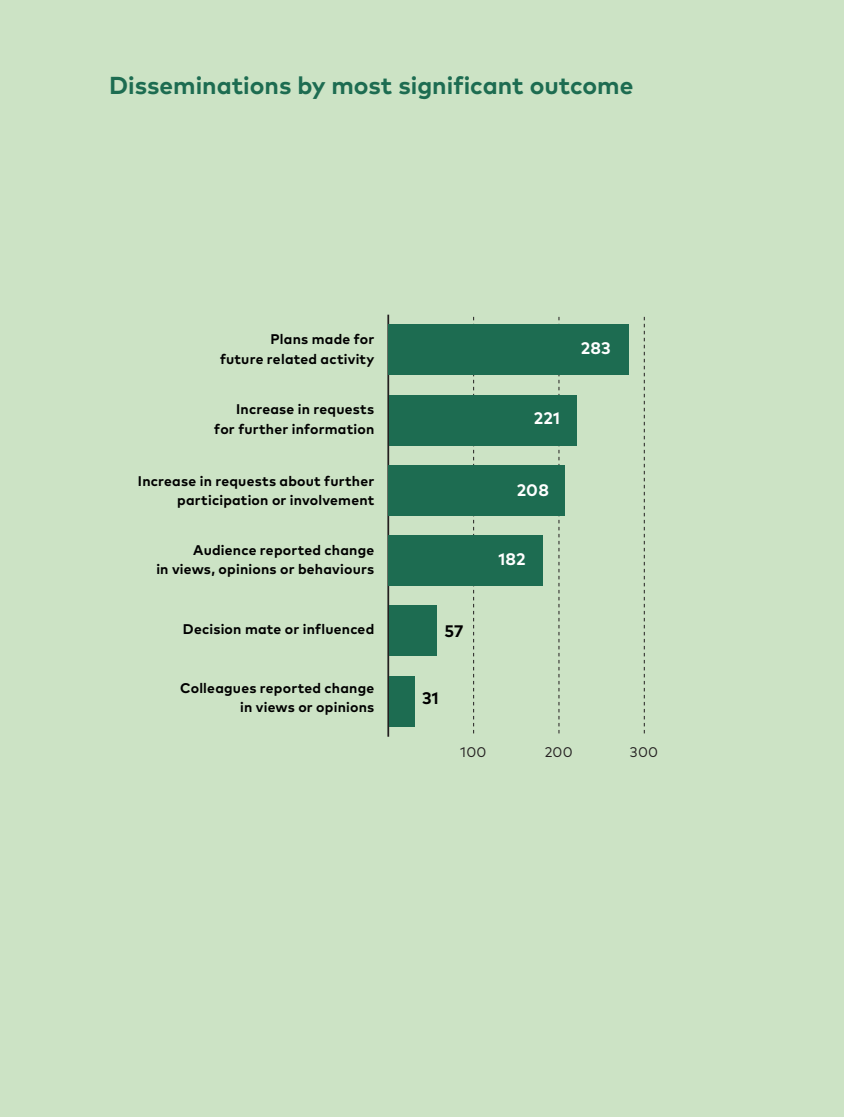
<style>
.page{position:relative;width:844px;height:1117px;background:#fff}
.page>*{position:absolute;margin:0;border:0;box-sizing:border-box;transform-origin:0 0}
.t1{font:700 24.5px "Mark Pro";color:#1d6c51}
.t2{font:700 16.62px "Mark Pro";letter-spacing:.015em;color:#fff}
.t3{font:700 16.62px "Mark Pro";color:#000}
.t4{font:700 14px/19.2px "Mark Pro";letter-spacing:.015em;color:#000;text-align:right}
.t5{font:14px "Mark Pro";letter-spacing:.02em;color:#231f20}
</style>
<div class="page">
<div style="left:0;top:0;width:843px;height:1116px;background:#cce3c5"></div>
<hr style="left:387px;top:314px;width:2px;height:422px;background:#231f20">
<svg style="left:473px;top:317px;width:1px;height:416px"></svg>
<svg style="left:558px;top:317px;width:1px;height:416px"></svg>
<svg style="left:643px;top:317px;width:1px;height:416px"></svg>
<div style="left:388px;top:324px;width:241px;height:51px;background:#1d6c51"></div>
<div style="left:388px;top:395px;width:188px;height:50px;background:#1d6c51"></div>
<div style="left:388px;top:465px;width:177px;height:50px;background:#1d6c51"></div>
<div style="left:388px;top:535px;width:155px;height:50px;background:#1d6c51"></div>
<div style="left:388px;top:605px;width:48px;height:51px;background:#1d6c51"></div>
<div style="left:388px;top:675px;width:26px;height:51px;background:#1d6c51"></div>
<p class="t1" style="left:109px;top:66px;width:525px">Disseminations by most significant outcome</p>
<p class="t4" style="left:220px;top:328px;width:156px">Plans made for<br>future related activity</p>
<p class="t4" style="left:214px;top:398px;width:161px">Increase in requests for further information</p>
<p class="t4" style="left:138px;top:470px;width:238px">Increase in requests about further participation or involvement</p>
<p class="t4" style="left:156px;top:538px;width:219px">Audience reported change<br>in views, opinions or behaviours</p>
<p class="t4" style="left:183px;top:618px;width:193px">Decision mate or influenced</p>
<p class="t4" style="left:180px;top:676px;width:196px">Colleagues reported change in views or opinions</p>
<p class="t3" style="left:444px;top:618px;width:20px">57</p>
<p class="t3" style="left:422px;top:685px;width:18px">31</p>
<p class="t2" style="left:580px;top:335px;width:32px">283</p>
<p class="t2" style="left:534px;top:406px;width:27px">221</p>
<p class="t2" style="left:516px;top:478px;width:34px">208</p>
<p class="t2" style="left:498px;top:546px;width:29px">182</p>
<p class="t5" style="left:460px;top:741px;width:28px">100</p>
<p class="t5" style="left:544px;top:741px;width:29px">200</p>
<p class="t5" style="left:629px;top:741px;width:30px">300</p>
</div>
